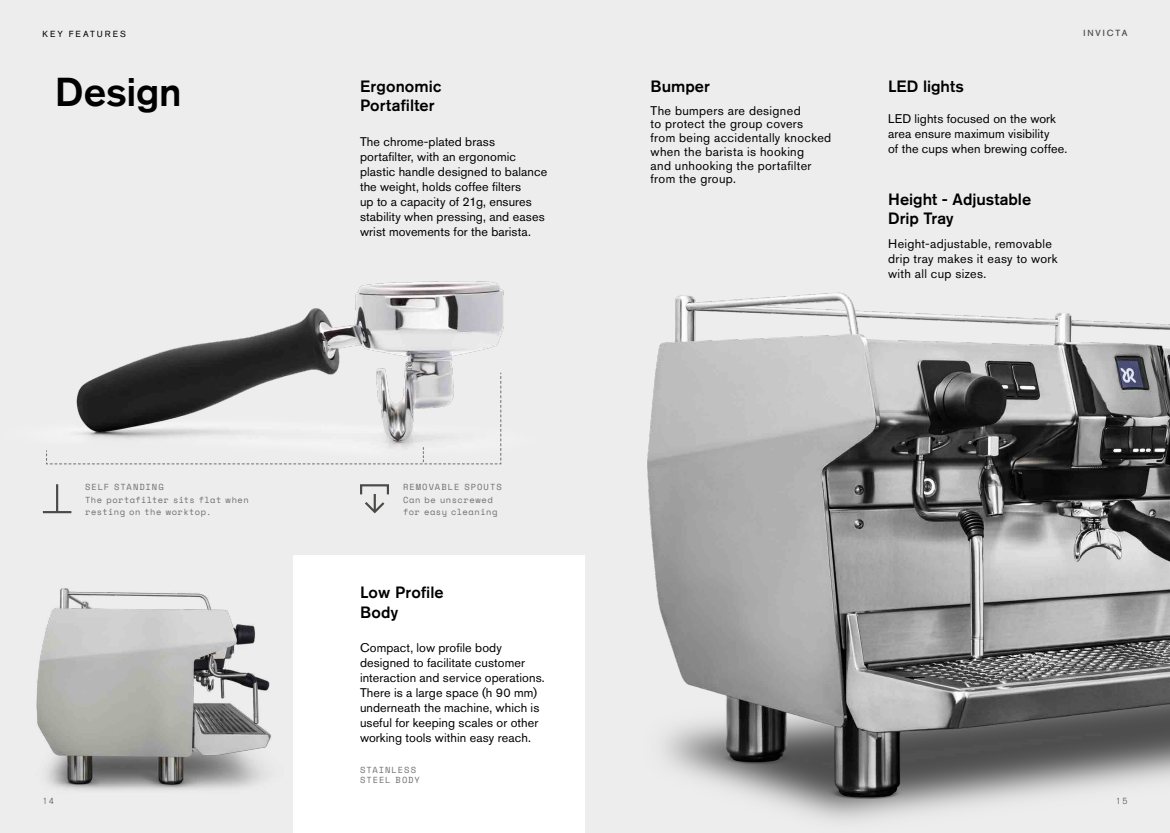
<style>
.page{position:relative;width:1170px;height:833px;background:#fff}
.page>*{position:absolute;margin:0;border:0;box-sizing:border-box;transform-origin:0 0}
.t1{font:500 40px "Akzidenz Grotesk BQ";letter-spacing:-.01em;color:#000}
.t2{font:500 16.25px/19.5px "Akzidenz Grotesk BQ";letter-spacing:.005em;color:#000}
.t3{font:12.5px/15px "Akzidenz Grotesk BQ";letter-spacing:.01em;color:#000}
.t4{font:8.75px/12.5px "Space Mono";letter-spacing:.07em;color:#706f6f}
.t5{font:8.75px/10.5px "Space Mono";letter-spacing:.11em;color:#706f6f}
.t6{font:8.75px "Akzidenz Grotesk BQ";letter-spacing:.23em;color:#000}
.t7{font:8.75px "Akzidenz Grotesk BQ";letter-spacing:.23em;color:#4a4a49}
.t8{font:300 8.75px "Akzidenz Grotesk BQ";color:#4a4a49}
</style>
<div class="page">
<div style="left:0;top:0;width:585px;height:555px;background:#ededed"></div>
<img style="left:42px;top:281px;width:462px;height:233px">
<div style="left:585px;top:0;width:584px;height:833px;background:#ededed"></div>
<img style="left:647px;top:292px;width:522px;height:529px">
<hr style="left:56px;top:484px;width:2px;height:29px;background:#4a4a49">
<hr style="left:43px;top:511px;width:28px;height:2px;background:#4a4a49">
<hr style="left:373px;top:494px;width:3px;height:16px;background:#4a4a49">
<svg style="left:362px;top:499px;width:25px;height:15px"></svg>
<div style="left:360px;top:484px;width:29px;height:11px;border:2px solid #4a4a49"></div>
<svg style="left:46px;top:372px;width:455px;height:93px"></svg>
<svg style="left:46px;top:375px;width:455px;height:89px"></svg>
<div style="left:0;top:544px;width:292px;height:289px;background:#ededed"></div>
<img style="left:36px;top:588px;width:235px;height:202px">
<p class="t6" style="left:43px;top:29px;width:85px">KEY FEATURES</p>
<h1 class="t1" style="left:55px;top:68px;width:128px">Design</h1>
<h2 class="t2" style="left:360px;top:76px;width:83px">Ergonomic<br>Portafilter</h2>
<p class="t3" style="left:360px;top:134px;width:189px">The chrome-plated brass portafilter, with an ergonomic plastic handle designed to balance the weight, holds coffee filters<br>up to a capacity of 21g, ensures stability when pressing, and eases wrist movements for the barista.</p>
<p class="t4" style="left:85px;top:480px;width:165px">SELF STANDING<br>The portafilter sits flat when resting on the worktop.</p>
<p class="t4" style="left:403px;top:480px;width:100px">REMOVABLE SPOUTS<br>Can be unscrewed for easy cleaning</p>
<h2 class="t2" style="left:360px;top:582px;width:85px">Low Profile<br>Body</h2>
<p class="t3" style="left:360px;top:640px;width:186px">Compact, low profile body designed to facilitate customer interaction and service operations.<br>There is a large space (h 90 mm) underneath the machine, which is useful for keeping scales or other working tools within easy reach.</p>
<p class="t5" style="left:360px;top:764px;width:61px">STAINLESS<br>STEEL BODY</p>
<h2 class="t2" style="left:650px;top:76px;width:61px">Bumper</h2>
<p class="t3" style="left:650px;top:103px;width:182px;line-height:13.8px">The bumpers are designed<br>to protect the group covers<br>from being accidentally knocked when the barista is hooking<br>and unhooking the portafilter from the group.</p>
<p class="t7" style="left:1083px;top:28px;width:46px">INVICTA</p>
<h2 class="t2" style="left:888px;top:76px;width:77px">LED lights</h2>
<p class="t3" style="left:888px;top:111px;width:181px">LED lights focused on the work area ensure maximum visibility<br>of the cups when brewing coffee.</p>
<h2 class="t2" style="left:888px;top:189px;width:144px">Height - Adjustable<br>Drip Tray</h2>
<p class="t3" style="left:888px;top:236px;width:171px">Height-adjustable, removable drip tray makes it easy to work with all cup sizes.</p>
<p class="t8" style="left:43px;top:796px;width:13px">14</p>
<p class="t8" style="left:1115px;top:796px;width:13px">15</p>
</div>
